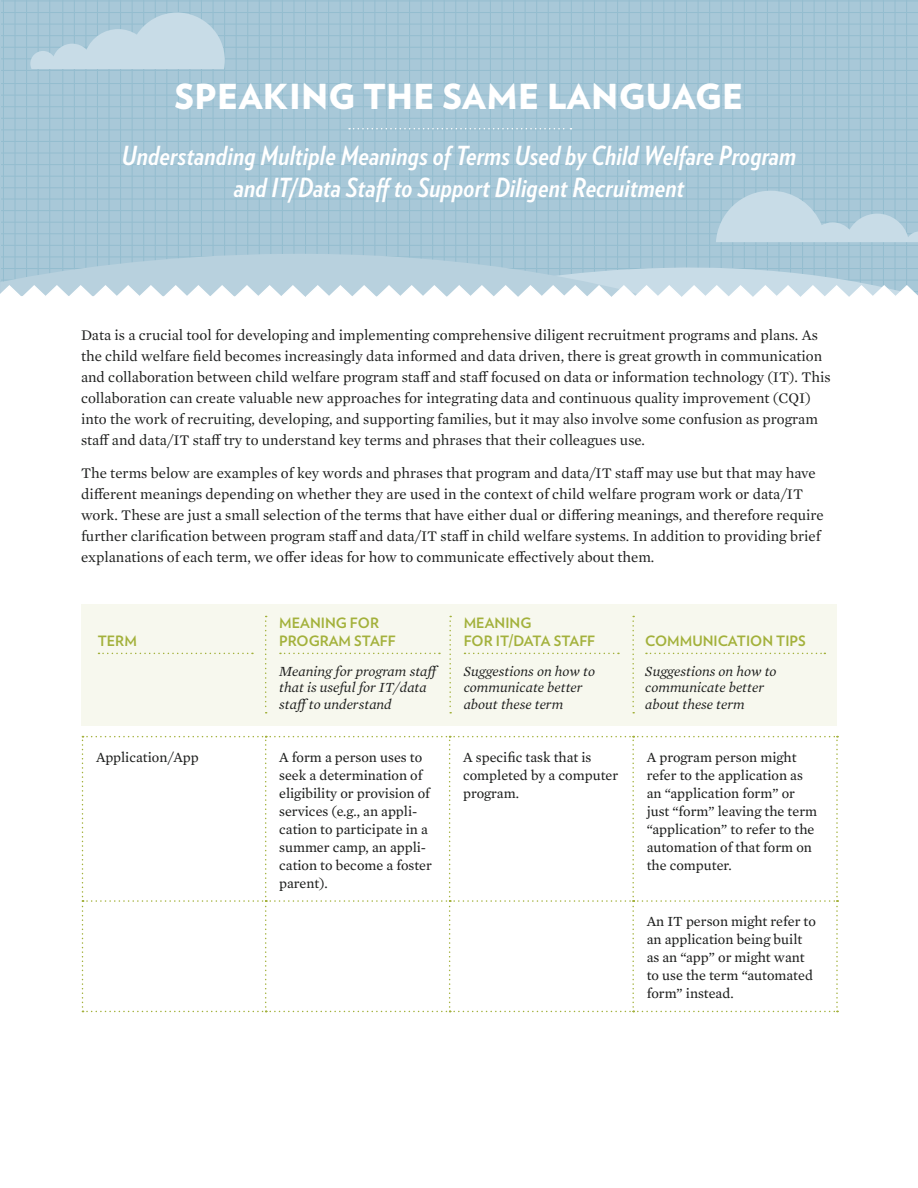
<style>
.page{position:relative;width:918px;height:1188px;background:#fff}
.page>*{position:absolute;margin:0;border:0;box-sizing:border-box;transform-origin:0 0}
.t1{font:900 34.5px "Verlag";letter-spacing:.01em;color:#fff}
.banner_heading{font:italic 700 26.25px/31.5px "Verlag Condensed";letter-spacing:.01em;color:#fff;text-align:center}
.Body_text{font:15px/21px "Mercury Text G1";color:#1d1e1d}
.Table_body_text{font:14.25px/18px "Mercury Text G2";color:#1d1e1d}
.Table_header_seconda{font:italic 14.25px/16.5px "Mercury Text G1";color:#1d1e1d}
.Table_headers{font:700 14.25px/18px "Verlag";color:#a3b13b}
</style>
<div class="page">
<div style="left:0;top:0;width:918px;height:296px;background:#a8c8d8"></div>
<hr style="left:74px;top:0;width:1px;height:297px;background:#94bdcf">
<hr style="left:3px;top:0;width:1px;height:297px;background:#94bdcf">
<hr style="left:686px;top:0;width:1px;height:297px;background:#94bdcf">
<hr style="left:802px;top:0;width:1px;height:297px;background:#94bdcf">
<hr style="left:62px;top:0;width:1px;height:297px;background:#94bdcf">
<hr style="left:675px;top:0;width:1px;height:297px;background:#94bdcf">
<hr style="left:97px;top:0;width:1px;height:297px;background:#94bdcf">
<hr style="left:26px;top:0;width:1px;height:297px;background:#94bdcf">
<hr style="left:709px;top:0;width:1px;height:297px;background:#94bdcf">
<hr style="left:825px;top:0;width:1px;height:297px;background:#94bdcf">
<hr style="left:548px;top:0;width:1px;height:297px;background:#94bdcf">
<hr style="left:663px;top:0;width:1px;height:297px;background:#94bdcf">
<hr style="left:536px;top:0;width:1px;height:297px;background:#94bdcf">
<hr style="left:652px;top:0;width:1px;height:297px;background:#94bdcf">
<hr style="left:513px;top:0;width:1px;height:297px;background:#94bdcf">
<hr style="left:629px;top:0;width:1px;height:297px;background:#94bdcf">
<hr style="left:2px;top:83px;width:916px;height:1px;background:#94bdcf">
<hr style="left:502px;top:0;width:1px;height:297px;background:#94bdcf">
<hr style="left:617px;top:0;width:1px;height:297px;background:#94bdcf">
<hr style="left:2px;top:95px;width:916px;height:1px;background:#94bdcf">
<hr style="left:2px;top:1px;width:916px;height:1px;background:#94bdcf">
<hr style="left:490px;top:0;width:1px;height:297px;background:#94bdcf">
<hr style="left:606px;top:0;width:1px;height:297px;background:#94bdcf">
<hr style="left:2px;top:106px;width:916px;height:1px;background:#94bdcf">
<hr style="left:2px;top:12px;width:916px;height:1px;background:#94bdcf">
<hr style="left:421px;top:0;width:1px;height:297px;background:#94bdcf">
<hr style="left:2px;top:176px;width:916px;height:1px;background:#94bdcf">
<hr style="left:351px;top:0;width:1px;height:297px;background:#94bdcf">
<hr style="left:282px;top:0;width:1px;height:297px;background:#94bdcf">
<hr style="left:213px;top:0;width:1px;height:297px;background:#94bdcf">
<hr style="left:143px;top:0;width:1px;height:297px;background:#94bdcf">
<hr style="left:755px;top:0;width:1px;height:297px;background:#94bdcf">
<hr style="left:872px;top:0;width:1px;height:297px;background:#94bdcf">
<hr style="left:479px;top:0;width:1px;height:297px;background:#94bdcf">
<hr style="left:594px;top:0;width:1px;height:297px;background:#94bdcf">
<hr style="left:2px;top:118px;width:916px;height:1px;background:#94bdcf">
<hr style="left:2px;top:24px;width:916px;height:1px;background:#94bdcf">
<hr style="left:409px;top:0;width:1px;height:297px;background:#94bdcf">
<hr style="left:2px;top:187px;width:916px;height:1px;background:#94bdcf">
<hr style="left:340px;top:0;width:1px;height:297px;background:#94bdcf">
<hr style="left:270px;top:0;width:1px;height:297px;background:#94bdcf">
<hr style="left:201px;top:0;width:1px;height:297px;background:#94bdcf">
<hr style="left:132px;top:0;width:1px;height:297px;background:#94bdcf">
<hr style="left:744px;top:0;width:1px;height:297px;background:#94bdcf">
<hr style="left:860px;top:0;width:1px;height:297px;background:#94bdcf">
<hr style="left:467px;top:0;width:1px;height:297px;background:#94bdcf">
<hr style="left:583px;top:0;width:1px;height:297px;background:#94bdcf">
<hr style="left:2px;top:129px;width:916px;height:1px;background:#94bdcf">
<hr style="left:2px;top:35px;width:916px;height:1px;background:#94bdcf">
<hr style="left:398px;top:0;width:1px;height:297px;background:#94bdcf">
<hr style="left:328px;top:0;width:1px;height:297px;background:#94bdcf">
<hr style="left:259px;top:0;width:1px;height:297px;background:#94bdcf">
<hr style="left:190px;top:0;width:1px;height:297px;background:#94bdcf">
<hr style="left:120px;top:0;width:1px;height:297px;background:#94bdcf">
<hr style="left:49px;top:0;width:1px;height:297px;background:#94bdcf">
<hr style="left:732px;top:0;width:1px;height:297px;background:#94bdcf">
<hr style="left:848px;top:0;width:1px;height:297px;background:#94bdcf">
<hr style="left:455px;top:0;width:1px;height:297px;background:#94bdcf">
<hr style="left:571px;top:0;width:1px;height:297px;background:#94bdcf">
<hr style="left:2px;top:141px;width:916px;height:1px;background:#94bdcf">
<hr style="left:2px;top:47px;width:916px;height:1px;background:#94bdcf">
<hr style="left:386px;top:0;width:1px;height:297px;background:#94bdcf">
<hr style="left:317px;top:0;width:1px;height:297px;background:#94bdcf">
<hr style="left:247px;top:0;width:1px;height:297px;background:#94bdcf">
<hr style="left:178px;top:0;width:1px;height:297px;background:#94bdcf">
<hr style="left:790px;top:0;width:1px;height:297px;background:#94bdcf">
<hr style="left:906px;top:0;width:1px;height:297px;background:#94bdcf">
<hr style="left:109px;top:0;width:1px;height:297px;background:#94bdcf">
<hr style="left:38px;top:0;width:1px;height:297px;background:#94bdcf">
<hr style="left:721px;top:0;width:1px;height:297px;background:#94bdcf">
<hr style="left:837px;top:0;width:1px;height:297px;background:#94bdcf">
<hr style="left:444px;top:0;width:1px;height:297px;background:#94bdcf">
<hr style="left:559px;top:0;width:1px;height:297px;background:#94bdcf">
<hr style="left:2px;top:153px;width:916px;height:1px;background:#94bdcf">
<hr style="left:2px;top:58px;width:916px;height:1px;background:#94bdcf">
<hr style="left:374px;top:0;width:1px;height:297px;background:#94bdcf">
<hr style="left:305px;top:0;width:1px;height:297px;background:#94bdcf">
<hr style="left:236px;top:0;width:1px;height:297px;background:#94bdcf">
<hr style="left:166px;top:0;width:1px;height:297px;background:#94bdcf">
<hr style="left:779px;top:0;width:1px;height:297px;background:#94bdcf">
<hr style="left:895px;top:0;width:1px;height:297px;background:#94bdcf">
<hr style="left:432px;top:0;width:1px;height:297px;background:#94bdcf">
<hr style="left:2px;top:164px;width:916px;height:1px;background:#94bdcf">
<hr style="left:2px;top:70px;width:916px;height:1px;background:#94bdcf">
<hr style="left:363px;top:0;width:1px;height:297px;background:#94bdcf">
<hr style="left:294px;top:0;width:1px;height:297px;background:#94bdcf">
<hr style="left:224px;top:0;width:1px;height:297px;background:#94bdcf">
<hr style="left:155px;top:0;width:1px;height:297px;background:#94bdcf">
<hr style="left:767px;top:0;width:1px;height:297px;background:#94bdcf">
<hr style="left:883px;top:0;width:1px;height:297px;background:#94bdcf">
<hr style="left:86px;top:0;width:1px;height:297px;background:#94bdcf">
<hr style="left:15px;top:0;width:1px;height:297px;background:#94bdcf">
<hr style="left:698px;top:0;width:1px;height:297px;background:#94bdcf">
<hr style="left:814px;top:0;width:1px;height:297px;background:#94bdcf">
<hr style="left:525px;top:0;width:1px;height:297px;background:#94bdcf">
<hr style="left:640px;top:0;width:1px;height:297px;background:#94bdcf">
<svg style="left:0;top:191px;width:918px;height:106px"></svg>
<svg style="left:30px;top:13px;width:195px;height:56px"></svg>
<svg style="left:349px;top:128px;width:222px;height:1px"></svg>
<svg style="left:82px;top:736px;width:756px;height:276px"></svg>
<div style="left:82px;top:604px;width:755px;height:122px;background:#f7f8ee"></div>
<svg style="left:646px;top:653px;width:179px;height:1px"></svg>
<svg style="left:464px;top:653px;width:155px;height:1px"></svg>
<svg style="left:280px;top:653px;width:160px;height:1px"></svg>
<svg style="left:98px;top:653px;width:155px;height:1px"></svg>
<svg style="left:265px;top:616px;width:2px;height:98px"></svg>
<svg style="left:449px;top:616px;width:2px;height:98px"></svg>
<svg style="left:632px;top:616px;width:2px;height:98px"></svg>
<p class="t1" style="left:174px;top:68px;width:571px">SPEAKING THE SAME LANGUAGE</p>
<p class="banner_heading" style="left:122px;top:139px;width:676px">Understanding Multiple Meanings of Terms Used by Child Welfare Program and IT/Data Staff to Support Diligent Recruitment</p>
<p class="Body_text" style="left:81px;top:323px;width:751px">Data is a crucial tool for developing and implementing comprehensive diligent recruitment programs and plans. As the child welfare field becomes increasingly data informed and data driven, there is great growth in communication and collaboration between child welfare program staff and staff focused on data or information technology (IT). This collaboration can create valuable new approaches for integrating data and continuous quality improvement (CQI) into the work of recruiting, developing, and supporting families, but it may also involve some confusion as program staff and data/IT staff try to understand key terms and phrases that their colleagues use.</p>
<p class="Body_text" style="left:81px;top:462px;width:744px">The terms below are examples of key words and phrases that program and data/IT staff may use but that may have different meanings depending on whether they are used in the context of child welfare program work or data/IT work. These are just a small selection of the terms that have either dual or differing meanings, and therefore require further clarification between program staff and data/IT staff in child welfare systems. In addition to providing brief explanations of each term, we offer ideas for how to communicate effectively about them.</p>
<p class="Table_headers" style="left:98px;top:631px;width:41px">TERM</p>
<p class="Table_headers" style="left:279px;top:613px;width:118px">MEANING FOR<br>PROGRAM STAFF</p>
<p class="Table_header_seconda" style="left:279px;top:662px;width:163px">Meaning for program staff that is useful for IT/data staff to understand</p>
<p class="Table_headers" style="left:464px;top:613px;width:133px">MEANING<br>FOR IT/DATA STAFF</p>
<p class="Table_header_seconda" style="left:464px;top:662px;width:133px">Suggestions on how to communicate better about these term</p>
<p class="Table_headers" style="left:645px;top:631px;width:162px">COMMUNICATION TIPS</p>
<p class="Table_header_seconda" style="left:645px;top:662px;width:133px">Suggestions on how to communicate better about these term</p>
<p class="Table_body_text" style="left:96px;top:747px;width:104px">Application/App</p>
<p class="Table_body_text" style="left:279px;top:747px;width:154px">A form a person uses to seek a determination of eligibility or provision of services (e.g., an appli&shy;cation to participate in a summer camp, an appli&shy;cation to become a foster parent).</p>
<p class="Table_body_text" style="left:463px;top:747px;width:157px">A specific task that is completed by a computer program.</p>
<p class="Table_body_text" style="left:647px;top:747px;width:172px">A program person might refer to the application as an “application form” or just “form” leaving the term “application” to refer to the automation of that form on the computer.</p>
<p class="Table_body_text" style="left:647px;top:911px;width:171px">An IT person might refer to an application being built as an “app” or might want to use the term “automated form” instead.</p>
</div>
